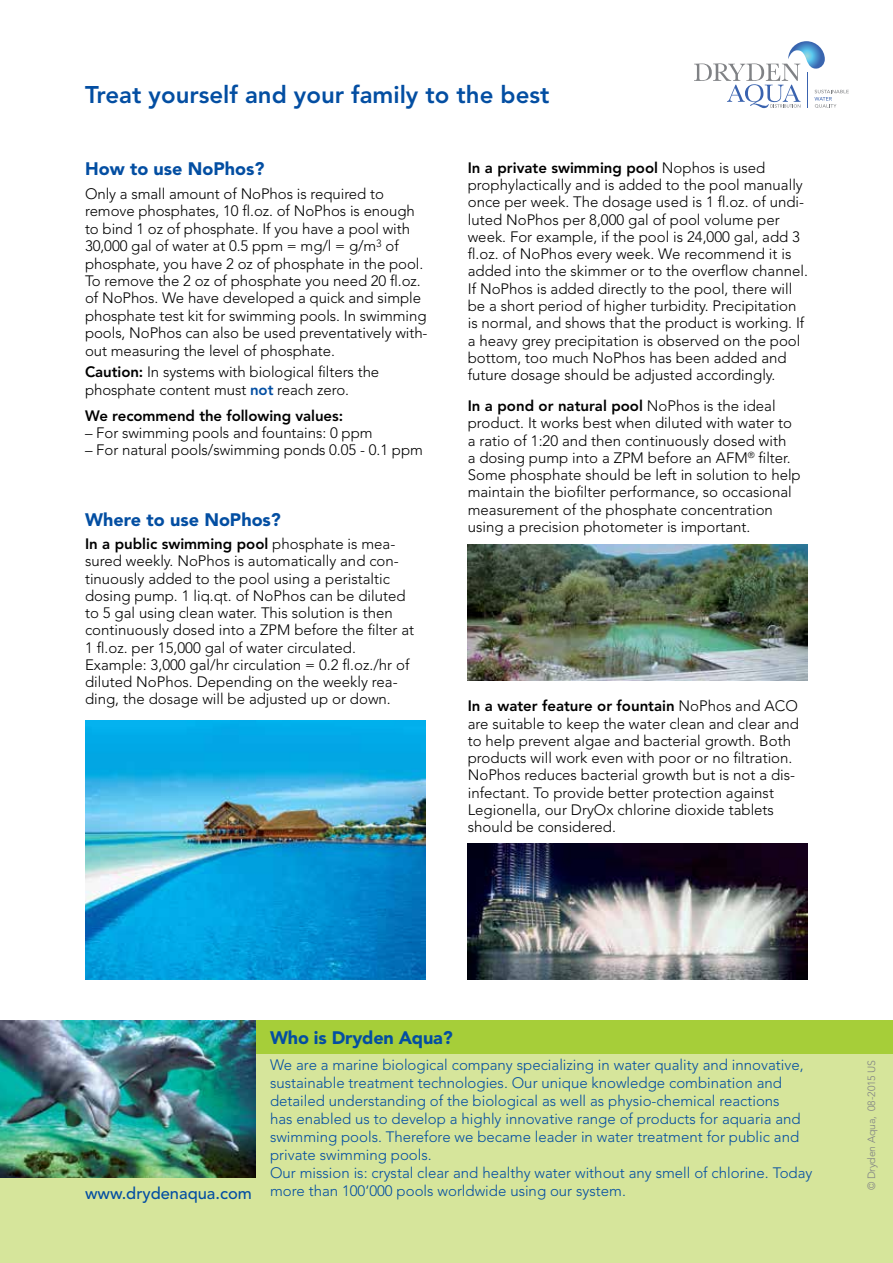
<style>
.page{position:relative;width:893px;height:1263px;background:#fff}
.page>*{position:absolute;margin:0;border:0;box-sizing:border-box;transform-origin:0 0}
.t1{font:800 24px "Avenir LT Std";color:#034ea2}
.t2{font:900 18px "Avenir";color:#034ea2}
.t3{font:500 16.5px "Avenir";color:#034ea2}
.t4{font:300 15px/17.2px "Avenir";color:#000}
.t5{font:300 15px/18px "Avenir";color:#034ea2}
.t6{font:800 15px "Avenir LT Std";color:#000}
.t7{font:300 10.5px "Avenir";letter-spacing:-.01em;color:#808285}
.s1{font-family:"Avenir LT Std";font-weight:800}
.s2{font-family:"Avenir LT Std";font-weight:800;color:#034ea2}
.s3{font-family:"Avenir";font-weight:300}
</style>
<div class="page">
<svg style="left:694px;top:41px;width:155px;height:67px"></svg>
<div style="left:0;top:1020px;width:893px;height:243px;background:#d6e59b"></div>
<div style="left:248px;top:1020px;width:645px;height:34px;background:#a6ce39"></div>
<img style="left:0;top:1020px;width:255px;height:158px">
<img style="left:85px;top:720px;width:340px;height:259px">
<img style="left:468px;top:544px;width:340px;height:136px">
<img style="left:468px;top:843px;width:340px;height:136px">
<h1 class="t1" style="left:85px;top:81px;width:466px">Treat yourself and your family to the best</h1>
<p class="t2" style="left:85px;top:158px;width:181px">How to use NoPhos?</p>
<p class="t4" style="left:85px;top:185px;width:344px">Only a small amount of NoPhos is required to remove phosphates, 10 fl.oz. of NoPhos is enough to bind 1 oz of phosphate. If you have a pool with 30,000 gal of water at 0.5 ppm = mg/l = g/m<sup>3</sup> of phosphate, you have 2 oz of phosphate in the pool.<br>To remove the 2 oz of phosphate you need 20 fl.oz. of NoPhos. We have developed a quick and simple phosphate test kit for swimming pools. In swimming pools, NoPhos can also be used preventatively with&shy;out measuring the level of phosphate.</p>
<p class="t4" style="left:85px;top:363px;width:296px"><span class="s1">Caution:</span> In systems with biological filters the phosphate content must <span class="s2">not</span> reach zero.</p>
<p class="t6" style="left:85px;top:406px;width:260px">We recommend the following values:</p>
<p class="t4" style="left:85px;top:424px;width:289px">– For swimming pools and fountains: 0 ppm</p>
<p class="t4" style="left:85px;top:442px;width:339px">– For natural pools/swimming ponds 0.05 - 0.1 ppm</p>
<p class="t2" style="left:85px;top:508px;width:197px">Where to use NoPhos?</p>
<p class="t6" style="left:85px;top:535px;width:312px">In a public swimming pool <span class="s3">phosphate is mea-</span></p>
<p class="t4" style="left:85px;top:553px;width:331px">sured weekly. NoPhos is automatically and con&shy;tinuously added to the pool using a peristaltic dosing pump. 1 liq.qt. of NoPhos can be diluted to 5 gal using clean water. This solution is then continuously dosed into a ZPM before the filter at 1 fl.oz. per 15,000 gal of water circulated.<br>Example: 3,000 gal/hr circulation = 0.2 fl.oz./hr of diluted NoPhos. Depending on the weekly rea&shy;ding, the dosage will be adjusted up or down.</p>
<p class="t6" style="left:468px;top:159px;width:299px">In a private swimming pool <span class="s3">Nophos is used</span></p>
<p class="t4" style="left:468px;top:176px;width:342px">prophylactically and is added to the pool manually once per week. The dosage used is 1 fl.oz. of undi&shy;luted NoPhos per 8,000 gal of pool volume per week. For example, if the pool is 24,000 gal, add 3 fl.oz. of NoPhos every week. We recommend it is added into the skimmer or to the overflow channel.<br>If NoPhos is added directly to the pool, there will be a short period of higher turbidity. Precipitation is normal, and shows that the product is working. If a heavy grey precipitation is observed on the pool bottom, too much NoPhos has been added and future dosage should be adjusted accordingly.</p>
<p class="t6" style="left:468px;top:397px;width:309px">In a pond or natural pool <span class="s3">NoPhos is the ideal</span></p>
<p class="t4" style="left:468px;top:415px;width:335px">product. It works best when diluted with water to a ratio of 1:20 and then continuously dosed with<br>a dosing pump into a ZPM before an AFM<sup>®</sup> filter.<br>Some phosphate should be left in solution to help maintain the biofilter performance, so occasional measurement of the phosphate concentration using a precision photometer is important.</p>
<p class="t6" style="left:468px;top:697px;width:332px">In a water feature or fountain <span class="s3">NoPhos and ACO</span></p>
<p class="t4" style="left:468px;top:715px;width:333px">are suitable to keep the water clean and clear and to help prevent algae and bacterial growth. Both products will work even with poor or no filtration.<br>NoPhos reduces bacterial growth but is not a dis&shy;infectant. To provide better protection against Legionella, our DryOx chlorine dioxide tablets should be considered.</p>
<p class="t3" style="left:85px;top:1184px;width:168px">www.drydenaqua.com</p>
<p class="t2" style="left:270px;top:1027px;width:184px">Who is Dryden Aqua?</p>
<p class="t5" style="left:270px;top:1055px;width:544px">We are a marine biological company specializing in water quality and innovative, sustainable treatment technologies. Our unique knowledge combination and detailed understanding of the biological as well as physio-chemical reactions<br>has enabled us to develop a highly innovative range of products for aquaria and swimming pools. Therefore we became leader in water treatment for public and private swimming pools.<br>Our mission is: crystal clear and healthy water without any smell of chlorine. Today more than 100‘000 pools worldwide using our system.</p>
<p class="t7" style="left:865px;top:1190px;width:132px;rotate:-90deg">© Dryden Aqua, 08-2015 US</p>
</div>
